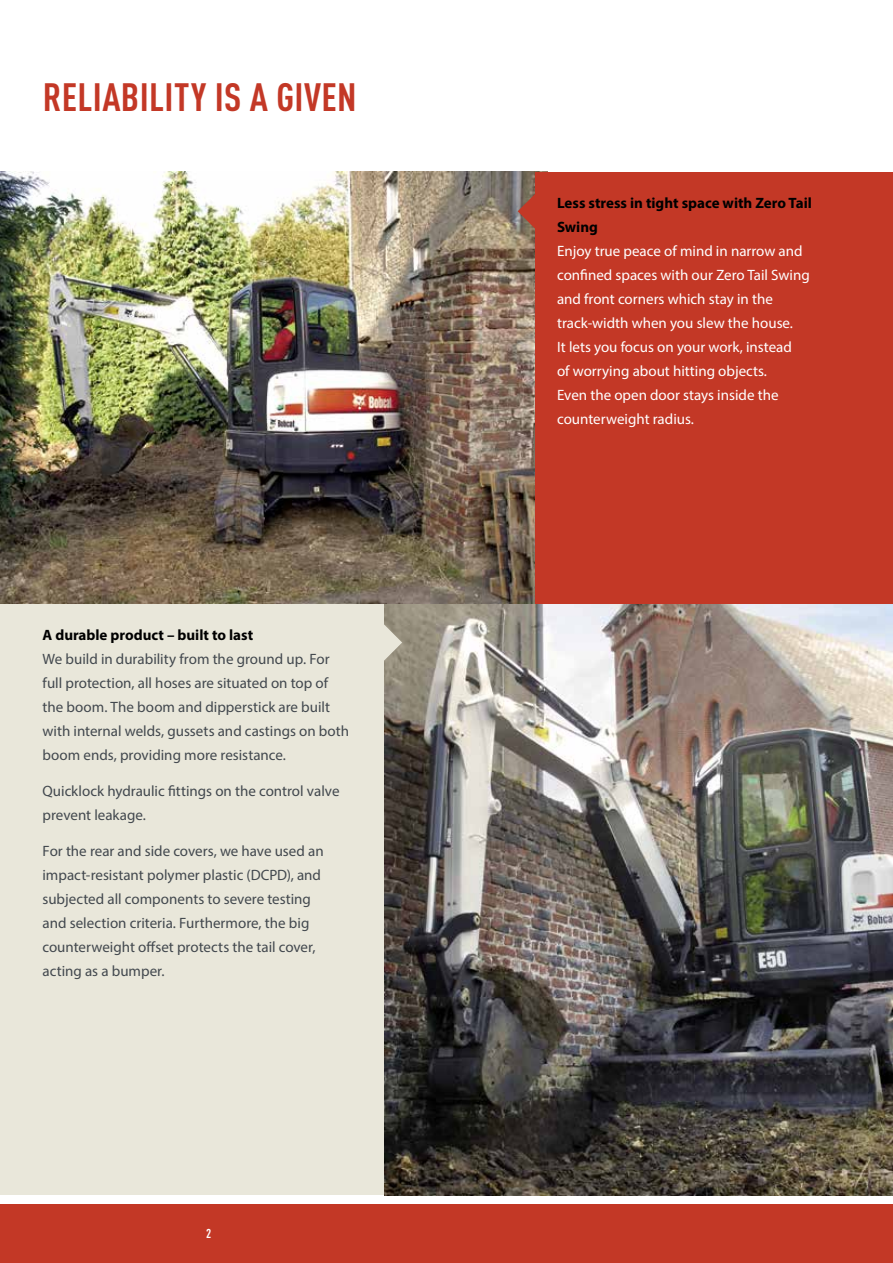
<style>
.page{position:relative;width:893px;height:1263px;background:#fff}
.page>*{position:absolute;margin:0;border:0;box-sizing:border-box;transform-origin:0 0}
.t1{font:700 condensed 39px "DIN Pro";letter-spacing:.01em;color:#c33826}
.t2{font:15px/24px "Myriad Pro";color:#42484e}
.t3{font:15px/24px "Myriad Pro";color:#fff}
.t4{font:700 15px/24px "Myriad Pro";color:#000}
.t5{font:700 condensed 12.75px "DIN Pro";color:#fff}
</style>
<div class="page">
<div style="left:0;top:1204px;width:893px;height:59px;background:#c33826"></div>
<div style="left:0;top:592px;width:561px;height:603px;background:#e9e7da"></div>
<img style="left:384px;top:603px;width:509px;height:592px">
<hr style="left:892px;top:508px;width:1px;height:686px;background:#e9e7da">
<img style="left:0;top:172px;width:536px;height:431px">
<div style="left:536px;top:172px;width:357px;height:431px;background:#c33826"></div>
<svg style="left:518px;top:193px;width:18px;height:36px"></svg>
<svg style="left:384px;top:624px;width:18px;height:36px"></svg>
<h1 class="t1" style="left:43px;top:67px;width:316px">RELIABILITY IS A GIVEN</h1>
<p class="t4" style="left:43px;top:622px;width:212px">A durable product – built to last</p>
<p class="t2" style="left:43px;top:647px;width:308px">We build in durability from the ground up. For full protection, all hoses are situated on top of the boom. The boom and dipperstick are built with internal welds, gussets and castings on both boom ends, providing more resistance.</p>
<p class="t2" style="left:43px;top:779px;width:299px">Quicklock hydraulic fittings on the control valve prevent leakage.</p>
<p class="t2" style="left:43px;top:839px;width:283px">For the rear and side covers, we have used an impact-resistant polymer plastic (DCPD), and subjected all components to severe testing and selection criteria. Furthermore, the big counterweight offset protects the tail cover, acting as a bumper.</p>
<p class="t5" style="left:206px;top:1224px;width:7px">2</p>
<p class="t4" style="left:557px;top:190px;width:256px">Less stress in tight space with Zero Tail<br>Swing</p>
<p class="t3" style="left:557px;top:239px;width:254px">Enjoy true peace of mind in narrow and confined spaces with our Zero Tail Swing and front corners which stay in the track-width when you slew the house.<br>It lets you focus on your work, instead<br>of worrying about hitting objects.<br>Even the open door stays inside the counterweight radius.</p>
</div>
